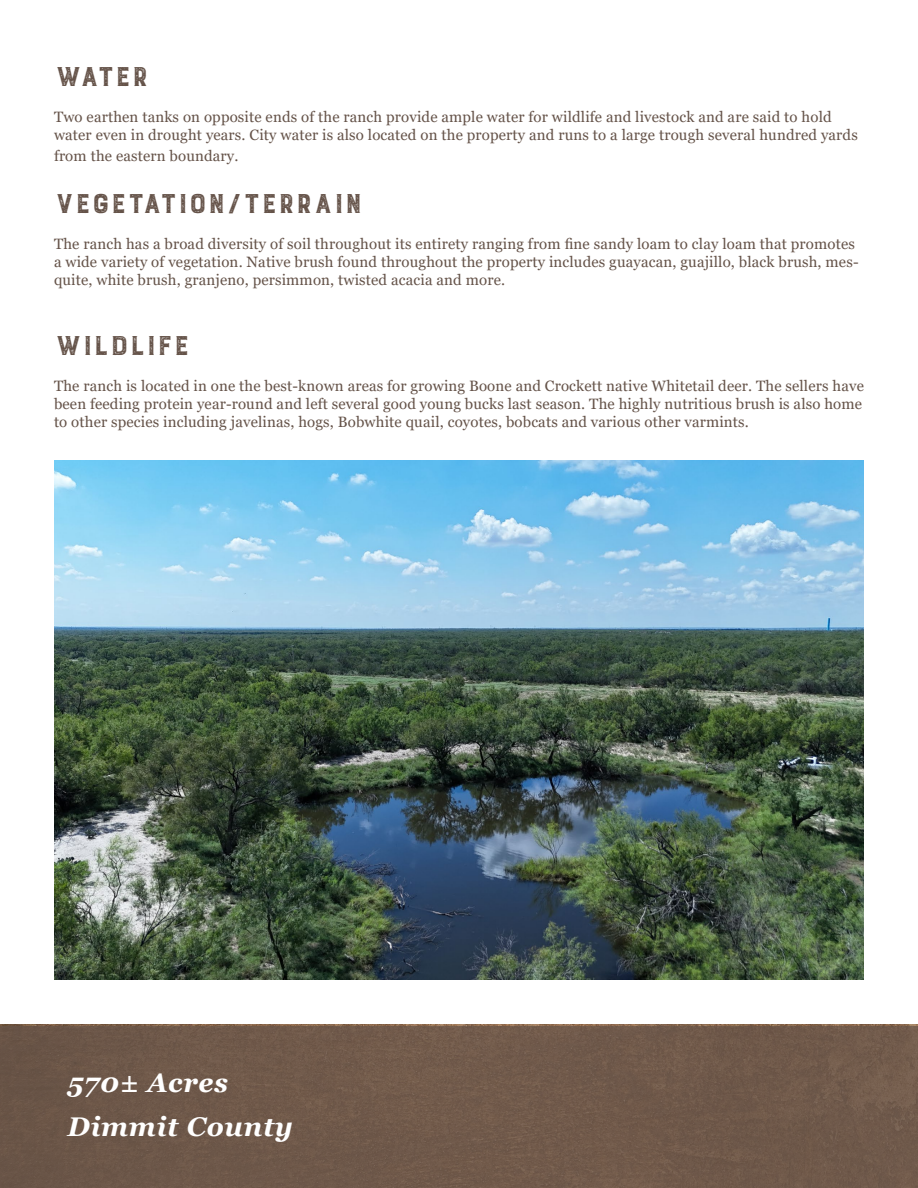
<style>
.page{position:relative;width:918px;height:1188px;background:#fff}
.page>*{position:absolute;margin:0;border:0;box-sizing:border-box;transform-origin:0 0}
.t1{font:300 36px "Burford Rustic";color:#655349}
.t2{font:italic 700 27px/43.5px "Georgia";letter-spacing:.025em;color:#fff}
.t3{font:15px/18px "Georgia";letter-spacing:.01em;color:#655349}
</style>
<div class="page">
<div style="left:0;top:1027px;width:918px;height:161px;background:#6f594a"></div>
<img style="left:54px;top:461px;width:810px;height:518px">
<p class="t1" style="left:54px;top:57px;width:97px">water</p>
<p class="t3" style="left:54px;top:108px;width:805px">Two earthen tanks on opposite ends of the ranch provide ample water for wildlife and livestock and are said to hold water even in drought years. City water is also located on the property and runs to a large trough several hundred yards</p>
<p class="t3" style="left:54px;top:147px;width:186px">from the eastern boundary.</p>
<p class="t1" style="left:54px;top:185px;width:310px">vegetation/terrain</p>
<p class="t3" style="left:54px;top:235px;width:806px">The ranch has a broad diversity of soil throughout its entirety ranging from fine sandy loam to clay loam that promotes a wide variety of vegetation. Native brush found throughout the property includes guayacan, guajillo, black brush, mes&shy;quite, white brush, granjeno, persimmon, twisted acacia and more.</p>
<p class="t1" style="left:54px;top:327px;width:137px">wildlife</p>
<p class="t3" style="left:54px;top:377px;width:811px;text-align:justify">The ranch is located in one the best-known areas for growing Boone and Crockett native Whitetail deer. The sellers have been feeding protein year-round and left several good young bucks last season. The highly nutritious brush is also home to other species including javelinas, hogs, Bobwhite quail, coyotes, bobcats and various other varmints.</p>
<h2 class="t2" style="left:68px;top:1061px;width:227px">570± Acres<br>Dimmit County</h2>
</div>
